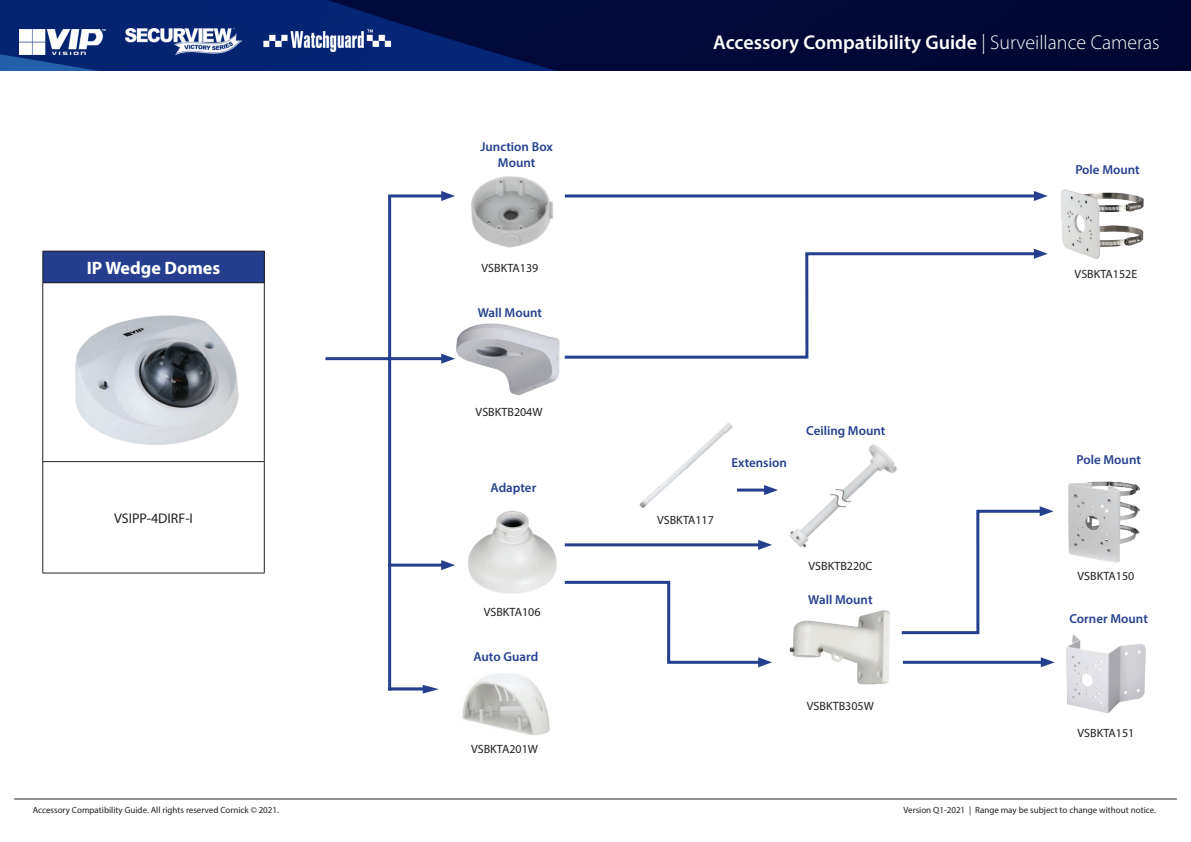
<style>
.page{position:relative;width:1191px;height:842px;background:#fff}
.page>*{position:absolute;margin:0;border:0;box-sizing:border-box;transform-origin:0 0}
.t1{font:600 20px "Myriad Pro";color:#fff}
.t2{font:700 18px "Myriad Pro";color:#fff}
.t3{font:14px "Myriad Pro";color:#231f20}
.t4{font:600 13px/15.6px "Myriad Pro";color:#253f8e;text-align:center}
.t5{font:12px "Myriad Pro";color:#231f20}
.t6{font:9px "Myriad Pro";color:#231f20}
.s1{font-weight:300}
</style>
<div class="page">
<hr style="left:14px;top:799px;width:1162px;height:1px;background:#231f20">
<svg style="left:0;top:0;width:1191px;height:71px;background:#011149"></svg>
<img style="left:19px;top:29px;width:87px;height:25px">
<img style="left:126px;top:28px;width:116px;height:26px">
<img style="left:260px;top:28px;width:131px;height:26px">
<div style="left:43px;top:251px;width:221px;height:32px;background:#253f8e"></div>
<hr style="left:43px;top:251px;width:221px;height:1px;background:#231f20">
<hr style="left:43px;top:251px;width:1px;height:31px;background:#231f20">
<hr style="left:264px;top:251px;width:1px;height:31px;background:#231f20">
<hr style="left:43px;top:282px;width:221px;height:1px;background:#231f20">
<hr style="left:43px;top:283px;width:1px;height:178px;background:#231f20">
<hr style="left:264px;top:283px;width:1px;height:178px;background:#231f20">
<hr style="left:43px;top:461px;width:221px;height:1px;background:#231f20">
<hr style="left:43px;top:462px;width:1px;height:111px;background:#231f20">
<hr style="left:264px;top:462px;width:1px;height:111px;background:#231f20">
<hr style="left:43px;top:573px;width:221px;height:1px;background:#231f20">
<img style="left:75px;top:315px;width:164px;height:130px">
<hr style="left:737px;top:488px;width:32px;height:3px;background:#253f8e">
<svg style="left:764px;top:485px;width:14px;height:10px"></svg>
<hr style="left:390px;top:357px;width:57px;height:3px;background:#253f8e">
<svg style="left:441px;top:354px;width:13px;height:10px"></svg>
<hr style="left:565px;top:543px;width:198px;height:3px;background:#253f8e">
<svg style="left:758px;top:540px;width:14px;height:10px"></svg>
<hr style="left:903px;top:661px;width:143px;height:3px;background:#253f8e">
<svg style="left:1040px;top:657px;width:14px;height:10px"></svg>
<img style="left:790px;top:444px;width:107px;height:104px">
<img style="left:639px;top:422px;width:94px;height:87px">
<svg style="left:564px;top:580px;width:208px;height:87px"></svg>
<svg style="left:564px;top:251px;width:470px;height:108px"></svg>
<svg style="left:1034px;top:249px;width:13px;height:10px"></svg>
<svg style="left:901px;top:506px;width:152px;height:129px"></svg>
<img style="left:468px;top:510px;width:89px;height:84px">
<img style="left:789px;top:610px;width:101px;height:75px">
<img style="left:1066px;top:634px;width:80px;height:79px">
<img style="left:1068px;top:481px;width:73px;height:82px">
<img style="left:454px;top:323px;width:106px;height:73px">
<img style="left:1060px;top:190px;width:84px;height:69px">
<img style="left:471px;top:176px;width:83px;height:72px">
<hr style="left:388px;top:194px;width:59px;height:3px;background:#253f8e">
<svg style="left:441px;top:191px;width:14px;height:10px"></svg>
<hr style="left:388px;top:564px;width:59px;height:3px;background:#253f8e">
<svg style="left:441px;top:560px;width:14px;height:10px"></svg>
<hr style="left:325px;top:357px;width:65px;height:3px;background:#253f8e">
<hr style="left:388px;top:196px;width:3px;height:494px;background:#253f8e">
<img style="left:462px;top:673px;width:88px;height:62px">
<hr style="left:388px;top:687px;width:37px;height:3px;background:#253f8e">
<svg style="left:423px;top:685px;width:16px;height:8px"></svg>
<hr style="left:565px;top:194px;width:474px;height:3px;background:#253f8e">
<svg style="left:1034px;top:191px;width:13px;height:10px"></svg>
<h2 class="t2" style="left:87px;top:256px;width:135px">IP Wedge Domes</h2>
<h3 class="t3" style="left:114px;top:509px;width:80px">VSIPP-4DIRF-I</h3>
<h3 class="t4" style="left:480px;top:139px;width:74px">Junction Box<br>Mount</h3>
<h3 class="t5" style="left:481px;top:261px;width:58px">VSBKTA139</h3>
<h3 class="t4" style="left:478px;top:305px;width:66px">Wall Mount</h3>
<h3 class="t5" style="left:475px;top:404px;width:68px">VSBKTB204W</h3>
<h3 class="t4" style="left:490px;top:480px;width:47px">Adapter</h3>
<h3 class="t5" style="left:484px;top:604px;width:58px">VSBKTA106</h3>
<h3 class="t4" style="left:473px;top:648px;width:66px">Auto Guard</h3>
<h3 class="t5" style="left:471px;top:742px;width:68px">VSBKTA201W</h3>
<h1 class="t1" style="left:713px;top:29px;width:448px">Accessory Compatibility Guide <span class="s1">| Surveillance Cameras</span></h1>
<h3 class="t4" style="left:1075px;top:162px;width:66px">Pole Mount</h3>
<h3 class="t4" style="left:731px;top:454px;width:57px">Extension</h3>
<h3 class="t5" style="left:657px;top:512px;width:58px">VSBKTA117</h3>
<h3 class="t4" style="left:806px;top:423px;width:81px">Ceiling Mount</h3>
<h3 class="t5" style="left:808px;top:558px;width:65px">VSBKTB220C</h3>
<h3 class="t4" style="left:808px;top:591px;width:66px">Wall Mount</h3>
<h3 class="t5" style="left:807px;top:699px;width:68px">VSBKTB305W</h3>
<h3 class="t5" style="left:1074px;top:266px;width:64px">VSBKTA152E</h3>
<h3 class="t4" style="left:1076px;top:451px;width:66px">Pole Mount</h3>
<h3 class="t5" style="left:1077px;top:569px;width:58px">VSBKTA150</h3>
<h3 class="t4" style="left:1069px;top:611px;width:80px">Corner Mount</h3>
<h3 class="t5" style="left:1077px;top:726px;width:58px">VSBKTA151</h3>
<p class="t6" style="left:33px;top:804px;width:248px">Accessory Compatibility Guide. All rights reserved Cornick © 2021.</p>
<p class="t6" style="left:903px;top:804px;width:254px">Version Q1-2021 | Range may be subject to change without notice.</p>
</div>
